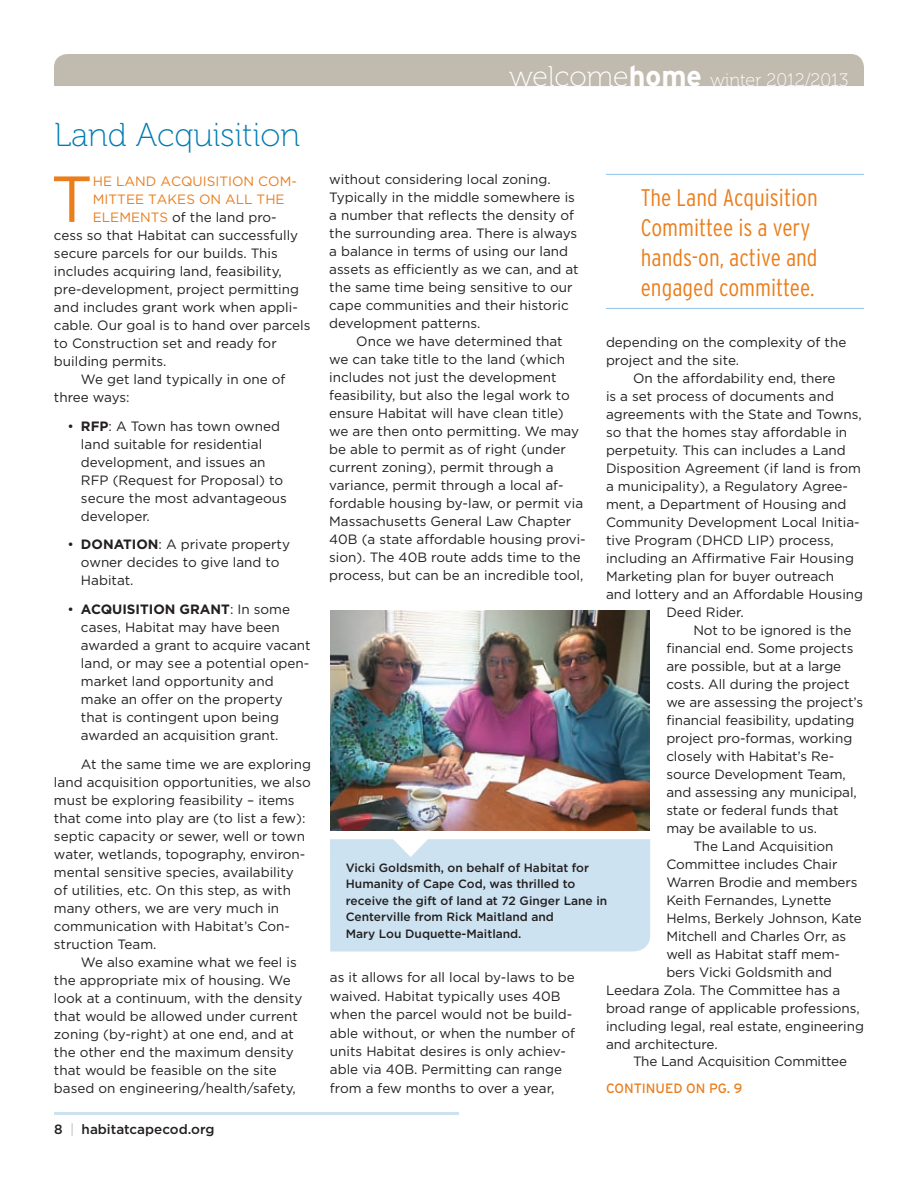
<style>
.page{position:relative;width:918px;height:1188px;background:#fff}
.page>*{position:absolute;margin:0;border:0;box-sizing:border-box;transform-origin:0 0}
.t1{font:64.95px "Gotham";color:#ea7e1d}
.t2{font:33px "Museo 100";color:#007cb1}
.t3{font:300 condensed 24px/30px "Interstate";color:#ea7e1d}
.t4{font:18px "Museo 100";letter-spacing:-.005em;color:#fff}
.t5{font:13.5px/18px "Gotham";color:#231f20}
.t6{font:13.5px "Gotham";color:#ea7e1d}
.t7{font:500 13.5px "Gotham";color:#231f20}
.t8{font:13.5px "Interstate";color:#ea7e1d}
.t9{font:13.5px "Gotham";letter-spacing:-.02em;color:#231f20}
.t10{font:500 12px/16.5px "Gotham";color:#231f20}
.s1{color:#ea7e1d}
.s2{font-weight:700}
.s3{font-weight:100}
.s4{font-size:28.65px}
.s5{font-family:"Interstate";font-weight:700;font-size:28.65px}
</style>
<div class="page">
<div style="left:54px;top:54px;width:810px;height:32px;background:#c1bbaf"></div>
<hr style="left:54px;top:1112px;width:405px;height:2px;background:#cce2f0">
<hr style="left:606px;top:174px;width:258px;height:1px;background:#8fc3e9">
<hr style="left:606px;top:308px;width:258px;height:1px;background:#8fc3e9">
<img style="left:330px;top:610px;width:320px;height:221px">
<div style="left:330px;top:839px;width:320px;height:113px;background:#cce2f0"></div>
<h2 class="t2" style="left:54px;top:117px;width:248px">Land Acquisition</h2>
<h1 class="t1" style="left:51px;top:157px;width:44px">T</h1>
<p class="t6" style="left:93px;top:172px;width:206px">HE LAND ACquISITION COM-</p>
<p class="t6" style="left:93px;top:190px;width:193px">MITTEE TAKES ON ALL THE</p>
<p class="t5" style="left:93px;top:208px;width:185px"><span class="s1">ELEMENTS</span> of the land pro-</p>
<p class="t5" style="left:54px;top:226px;width:246px">cess so that Habitat can successfully</p>
<p class="t5" style="left:54px;top:244px;width:225px">secure parcels for our builds. This</p>
<p class="t5" style="left:54px;top:262px;width:229px">includes acquiring land, feasibility,</p>
<p class="t5" style="left:54px;top:280px;width:247px">pre-development, project permitting</p>
<p class="t5" style="left:54px;top:298px;width:245px">and includes grant work when appli-</p>
<p class="t5" style="left:54px;top:316px;width:258px">cable. Our goal is to hand over parcels</p>
<p class="t5" style="left:54px;top:334px;width:224px">to Construction set and ready for</p>
<p class="t5" style="left:54px;top:352px;width:114px">building permits.</p>
<p class="t5" style="left:81px;top:370px;width:206px">We get land typically in one of</p>
<p class="t9" style="left:54px;top:388px;width:77px">three ways:</p>
<p class="t5" style="left:81px;top:417px;width:207px;text-indent:-13px">• <span class="s2">RFP</span>: A Town has town owned land suitable for residential development, and issues an<br>RFP (Request for Proposal) to secure the most advantageous developer.</p>
<p class="t5" style="left:81px;top:535px;width:211px;text-indent:-14px">• <span class="s2">DONATION</span>: A private property owner decides to give land to<br>Habitat.</p>
<p class="t5" style="left:81px;top:600px;width:231px;text-indent:-14px">• <span class="s2">ACQUISITION GRANT</span>: In some cases, Habitat may have been awarded a grant to acquire vacant land, or may see a potential open&shy;market land opportunity and make an offer on the property that is contingent upon being awarded an acquisition grant.</p>
<p class="t5" style="left:54px;top:755px;width:259px;text-indent:27px">At the same time we are exploring land acquisition opportunities, we also must be exploring feasibility – items that come into play are (to list a few): septic capacity or sewer, well or town water, wetlands, topography, environ&shy;mental sensitive species, availability<br>of utilities, etc. On this step, as with many others, we are very much in communication with Habitat’s Con&shy;struction Team.</p>
<p class="t5" style="left:54px;top:953px;width:250px;text-indent:27px">We also examine what we feel is the appropriate mix of housing. We look at a continuum, with the density that would be allowed under current zoning (by-right) at one end, and at the other end the maximum density that would be feasible on the site based on engineering/health/safety,</p>
<p class="t7" style="left:54px;top:1120px;width:162px">8 <span class="s3">|</span> habitatcapecod.org</p>
<h3 class="t4" style="left:509px;top:70px;width:341px"><span class="s4">welcome</span><span class="s5">home</span> winter 2012/2013</h3>
<p class="t5" style="left:329px;top:170px;width:251px">without considering local zoning.<br>Typically in the middle somewhere is a number that reflects the density of the surrounding area. There is always a balance in terms of using our land assets as efficiently as we can, and at the same time being sensitive to our cape communities and their historic development patterns.</p>
<p class="t5" style="left:329px;top:332px;width:258px;text-indent:27px">Once we have determined that<br>we can take title to the land (which includes not just the development feasibility, but also the legal work to ensure Habitat will have clean title) we are then onto permitting. We may be able to permit as of right (under current zoning), permit through a variance, permit through a local af&shy;fordable housing by-law, or permit via Massachusetts general Law chapter 40B (a state affordable housing provi&shy;sion). The 40B route adds time to the process, but can be an incredible tool,</p>
<h3 class="t3" style="left:641px;top:182px;width:179px">The Land Acquisition<br>Committee is a very hands-on, active and engaged committee.</h3>
<p class="t5" style="left:606px;top:333px;width:242px">depending on the complexity of the project and the site.</p>
<p class="t5" style="left:633px;top:369px;width:204px">On the affordability end, there</p>
<p class="t5" style="left:606px;top:387px;width:230px">is a set process of documents and</p>
<p class="t5" style="left:606px;top:405px;width:257px">agreements with the State and Towns,</p>
<p class="t5" style="left:606px;top:423px;width:243px">so that the homes stay affordable in</p>
<p class="t5" style="left:606px;top:441px;width:241px">perpetuity. This can includes a Land</p>
<p class="t5" style="left:606px;top:459px;width:257px">Disposition Agreement (if land is from</p>
<p class="t5" style="left:606px;top:477px;width:244px">a municipality), a Regulatory Agree-</p>
<p class="t5" style="left:606px;top:495px;width:242px">ment, a Department of Housing and</p>
<p class="t5" style="left:606px;top:513px;width:255px">Community Development Local Initia-</p>
<p class="t5" style="left:606px;top:531px;width:229px">tive Program (DHCD LIP) process,</p>
<p class="t5" style="left:606px;top:549px;width:250px">including an Affirmative Fair Housing</p>
<p class="t5" style="left:606px;top:567px;width:230px">Marketing plan for buyer outreach</p>
<p class="t5" style="left:606px;top:585px;width:259px">and lottery and an Affordable Housing</p>
<p class="t5" style="left:666px;top:603px;width:79px">deed Rider.</p>
<p class="t5" style="left:693px;top:621px;width:160px">Not to be ignored is the</p>
<p class="t5" style="left:666px;top:639px;width:189px">financial end. Some projects</p>
<p class="t5" style="left:666px;top:657px;width:176px">are possible, but at a large</p>
<p class="t5" style="left:666px;top:675px;width:185px">costs. All during the project</p>
<p class="t5" style="left:666px;top:693px;width:198px">we are assessing the project’s</p>
<p class="t5" style="left:666px;top:711px;width:190px">financial feasibility, updating</p>
<p class="t5" style="left:666px;top:729px;width:187px">project pro-formas, working</p>
<p class="t5" style="left:666px;top:747px;width:169px">closely with Habitat’s Re-</p>
<p class="t5" style="left:666px;top:765px;width:181px">source Development Team,</p>
<p class="t5" style="left:666px;top:783px;width:192px">and assessing any municipal,</p>
<p class="t5" style="left:666px;top:801px;width:174px">state or federal funds that</p>
<p class="t5" style="left:666px;top:818px;width:152px">may be available to us.</p>
<p class="t5" style="left:693px;top:836px;width:142px">The Land Acquisition</p>
<p class="t5" style="left:666px;top:854px;width:173px">Committee includes Chair</p>
<p class="t5" style="left:666px;top:872px;width:193px">Warren Brodie and members</p>
<p class="t5" style="left:666px;top:890px;width:167px">Keith Fernandes, Lynette</p>
<p class="t5" style="left:666px;top:908px;width:197px">Helms, Berkely Johnson, Kate</p>
<p class="t5" style="left:666px;top:926px;width:181px">Mitchell and Charles Orr, as</p>
<p class="t5" style="left:666px;top:944px;width:175px">well as Habitat staff mem-</p>
<p class="t5" style="left:666px;top:962px;width:167px">bers Vicki goldsmith and</p>
<p class="t5" style="left:606px;top:980px;width:236px">Leedara Zola. The Committee has a</p>
<p class="t5" style="left:606px;top:998px;width:255px">broad range of applicable professions,</p>
<p class="t5" style="left:606px;top:1016px;width:260px">including legal, real estate, engineering</p>
<p class="t5" style="left:606px;top:1034px;width:113px">and architecture.</p>
<p class="t5" style="left:633px;top:1052px;width:216px">The Land Acquisition Committee</p>
<p class="t10" style="left:346px;top:859px;width:263px">Vicki Goldsmith, on behalf of Habitat for Humanity of Cape Cod, was thrilled to receive the gift of land at 72 Ginger Lane in Centerville from Rick Maitland and<br>Mary Lou Duquette-Maitland.</p>
<p class="t5" style="left:330px;top:968px;width:247px">as it allows for all local by-laws to be waived. Habitat typically uses 40B when the parcel would not be build&shy;able without, or when the number of units Habitat desires is only achiev&shy;able via 40B. Permitting can range from a few months to over a year,</p>
<p class="t8" style="left:606px;top:1081px;width:138px">CONTINUED ON PG. 9</p>
</div>
